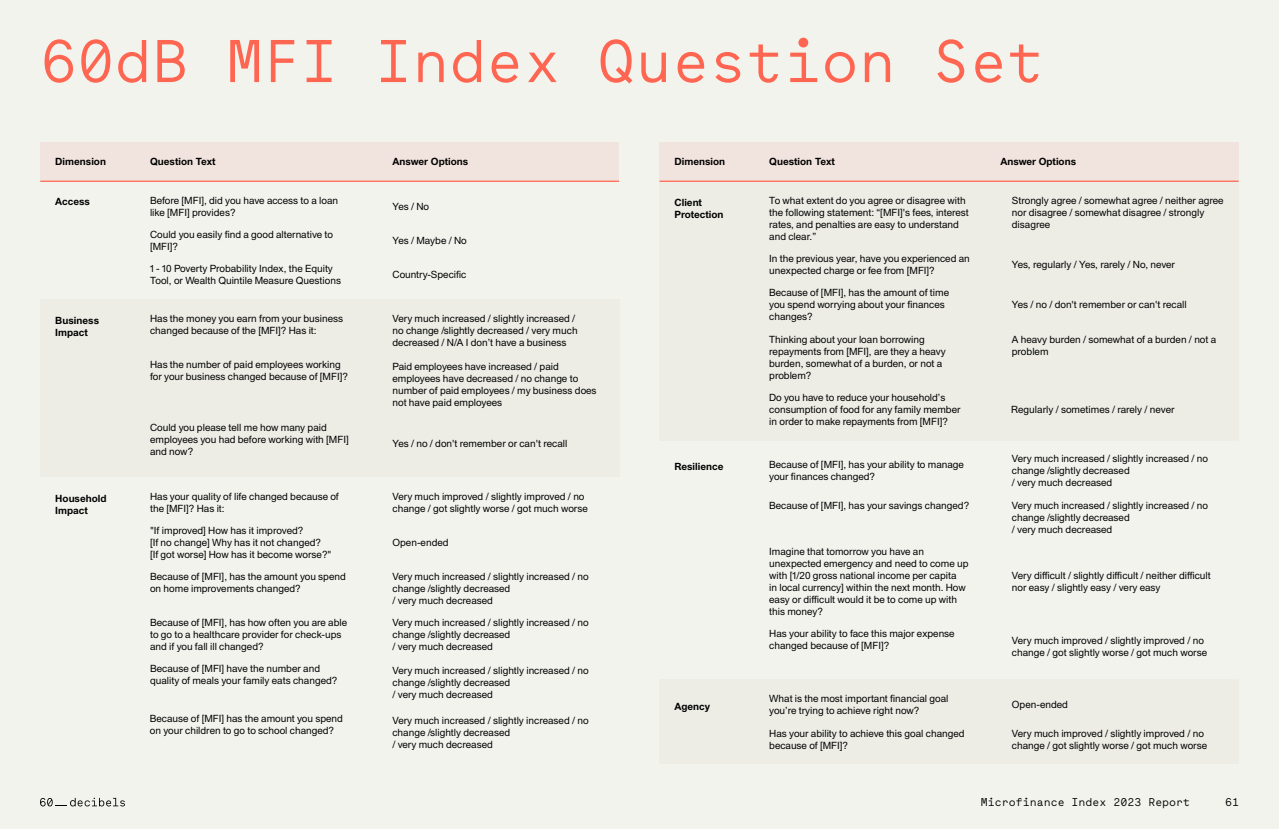
<style>
.page{position:relative;width:1279px;height:829px;background:#fff}
.page>*{position:absolute;margin:0;border:0;box-sizing:border-box;transform-origin:0 0}
.t1{font:60px "Maax Mono";color:#ff6651}
.t2{font:11.25px "Maax Mono";color:#000}
.t3{font:10px/12px "Union";color:#000}
.t4{font:700 10px/12px "Union";color:#000}
</style>
<div class="page">
<div style="left:0;top:0;width:1279px;height:828px;background:#f3f3ee"></div>
<svg style="left:40px;top:797px;width:85px;height:9px"></svg>
<div style="left:40px;top:142px;width:579px;height:39px;background:#f1e3dd"></div>
<div style="left:659px;top:142px;width:579px;height:39px;background:#f1e3dd"></div>
<div style="left:40px;top:299px;width:579px;height:177px;background:#edede6"></div>
<div style="left:659px;top:181px;width:580px;height:259px;background:#edede6"></div>
<div style="left:659px;top:679px;width:580px;height:83px;background:#edede6"></div>
<hr style="left:40px;top:180px;width:579px;height:2px;background:#ff6651">
<hr style="left:659px;top:180px;width:579px;height:2px;background:#ff6651">
<h1 class="t1" style="left:40px;top:20px;width:1006px">60dB MFI Index Question Set</h1>
<p class="t4" style="left:55px;top:155px;width:52px">Dimension</p>
<p class="t4" style="left:150px;top:155px;width:67px">Question Text</p>
<p class="t4" style="left:392px;top:155px;width:77px">Answer Options</p>
<p class="t4" style="left:674px;top:155px;width:52px">Dimension</p>
<p class="t4" style="left:769px;top:155px;width:67px">Question Text</p>
<p class="t4" style="left:1000px;top:155px;width:77px">Answer Options</p>
<p class="t3" style="left:150px;top:193px;width:190px">Before [MFI], did you have access to a loan like [MFI] provides?</p>
<p class="t3" style="left:1012px;top:193px;width:213px">Strongly agree / somewhat agree / neither agree nor disagree / somewhat disagree / strongly disagree</p>
<p class="t3" style="left:769px;top:193px;width:201px">To what extent do you agree or disagree with the following statement: “[MFI]'s fees, interest rates, and penalties are easy to understand and clear.”</p>
<p class="t4" style="left:55px;top:195px;width:36px">Access</p>
<p class="t4" style="left:674px;top:195px;width:51px">Client<br>Protection</p>
<p class="t3" style="left:392px;top:199px;width:38px">Yes / No</p>
<p class="t3" style="left:150px;top:228px;width:185px">Could you easily find a good alternative to [MFI]?</p>
<p class="t3" style="left:392px;top:234px;width:76px">Yes / Maybe / No</p>
<p class="t3" style="left:392px;top:268px;width:75px">Country-Specific</p>
<p class="t3" style="left:769px;top:251px;width:202px">In the previous year, have you experienced an unexpected charge or fee from [MFI]?</p>
<p class="t3" style="left:1012px;top:257px;width:165px">Yes, regularly / Yes, rarely / No, never</p>
<p class="t3" style="left:150px;top:262px;width:193px">1 - 10 Poverty Probability Index, the Equity<br>Tool, or Wealth Quintile Measure Questions</p>
<p class="t4" style="left:55px;top:313px;width:45px">Business<br>Impact</p>
<p class="t4" style="left:55px;top:491px;width:53px">Household<br>Impact</p>
<p class="t3" style="left:150px;top:311px;width:195px">Has the money you earn from your business changed because of the [MFI]? Has it:</p>
<p class="t3" style="left:150px;top:357px;width:199px">Has the number of paid employees working for your business changed because of [MFI]?</p>
<p class="t3" style="left:150px;top:421px;width:200px">Could you please tell me how many paid employees you had before working with [MFI] and now?</p>
<p class="t3" style="left:392px;top:311px;width:187px">Very much increased / slightly increased / no change /slightly decreased / very much decreased / N/A I don’t have a business</p>
<p class="t3" style="left:392px;top:360px;width:206px">Paid employees have increased / paid employees have decreased / no change to number of paid employees / my business does not have paid employees</p>
<p class="t3" style="left:392px;top:436px;width:176px">Yes / no / don't remember or can't recall</p>
<p class="t4" style="left:674px;top:459px;width:51px">Resilience</p>
<p class="t3" style="left:769px;top:286px;width:181px">Because of [MFI], has the amount of time you spend worrying about your finances changes?</p>
<p class="t3" style="left:769px;top:332px;width:178px">Thinking about your loan borrowing repayments from [MFI], are they a heavy burden, somewhat of a burden, or not a problem?</p>
<p class="t3" style="left:1012px;top:332px;width:206px">A heavy burden / somewhat of a burden / not a problem</p>
<p class="t3" style="left:769px;top:390px;width:193px">Do you have to reduce your household’s consumption of food for any family member in order to make repayments from [MFI]?</p>
<p class="t3" style="left:1011px;top:402px;width:165px">Regularly / sometimes / rarely / never</p>
<p class="t3" style="left:1012px;top:298px;width:176px">Yes / no / don't remember or can't recall</p>
<p class="t3" style="left:769px;top:458px;width:196px">Because of [MFI], has your ability to manage your finances changed?</p>
<p class="t3" style="left:1012px;top:451px;width:198px">Very much increased / slightly increased / no change /slightly decreased<br>/ very much decreased</p>
<p class="t3" style="left:392px;top:489px;width:197px">Very much improved / slightly improved / no change / got slightly worse / got much worse</p>
<p class="t3" style="left:150px;top:489px;width:190px">Has your quality of life changed because of the [MFI]? Has it:</p>
<p class="t3" style="left:1012px;top:498px;width:198px">Very much increased / slightly increased / no change /slightly decreased<br>/ very much decreased</p>
<p class="t3" style="left:769px;top:498px;width:201px">Because of [MFI], has your savings changed?</p>
<p class="t3" style="left:150px;top:523px;width:183px">"If improved] How has it improved?<br>[If no change] Why has it not changed? [If got worse] How has it become worse?"</p>
<p class="t3" style="left:392px;top:535px;width:58px">Open-ended</p>
<p class="t3" style="left:769px;top:544px;width:201px">Imagine that tomorrow you have an unexpected emergency and need to come up with [1/20 gross national income per capita<br>in local currency] within the next month. How easy or difficult would it be to come up with this money?</p>
<p class="t3" style="left:392px;top:569px;width:198px">Very much increased / slightly increased / no change /slightly decreased<br>/ very much decreased</p>
<p class="t3" style="left:1012px;top:568px;width:200px">Very difficult / slightly difficult / neither difficult nor easy / slightly easy / very easy</p>
<p class="t3" style="left:392px;top:615px;width:198px">Very much increased / slightly increased / no change /slightly decreased<br>/ very much decreased</p>
<p class="t3" style="left:150px;top:569px;width:197px">Because of [MFI], has the amount you spend on home improvements changed?</p>
<p class="t3" style="left:150px;top:615px;width:199px">Because of [MFI], has how often you are able to go to a healthcare provider for check-ups and if you fall ill changed?</p>
<p class="t3" style="left:769px;top:626px;width:187px">Has your ability to face this major expense changed because of [MFI]?</p>
<p class="t3" style="left:1012px;top:634px;width:197px">Very much improved / slightly improved / no change / got slightly worse / got much worse</p>
<p class="t3" style="left:150px;top:661px;width:189px">Because of [MFI] have the number and quality of meals your family eats changed?</p>
<p class="t3" style="left:150px;top:711px;width:195px">Because of [MFI] has the amount you spend on your children to go to school changed?</p>
<p class="t3" style="left:392px;top:663px;width:198px">Very much increased / slightly increased / no change /slightly decreased<br>/ very much decreased</p>
<p class="t3" style="left:392px;top:713px;width:198px">Very much increased / slightly increased / no change /slightly decreased<br>/ very much decreased</p>
<p class="t4" style="left:674px;top:699px;width:37px">Agency</p>
<p class="t3" style="left:769px;top:691px;width:181px">What is the most important financial goal you’re trying to achieve right now?</p>
<p class="t3" style="left:769px;top:726px;width:197px">Has your ability to achieve this goal changed because of [MFI]?</p>
<p class="t3" style="left:1012px;top:697px;width:58px">Open-ended</p>
<p class="t3" style="left:1012px;top:726px;width:197px">Very much improved / slightly improved / no change / got slightly worse / got much worse</p>
<p class="t2" style="left:981px;top:793px;width:211px">Microfinance Index 2023 Report</p>
<p class="t2" style="left:1225px;top:793px;width:15px">61</p>
</div>
